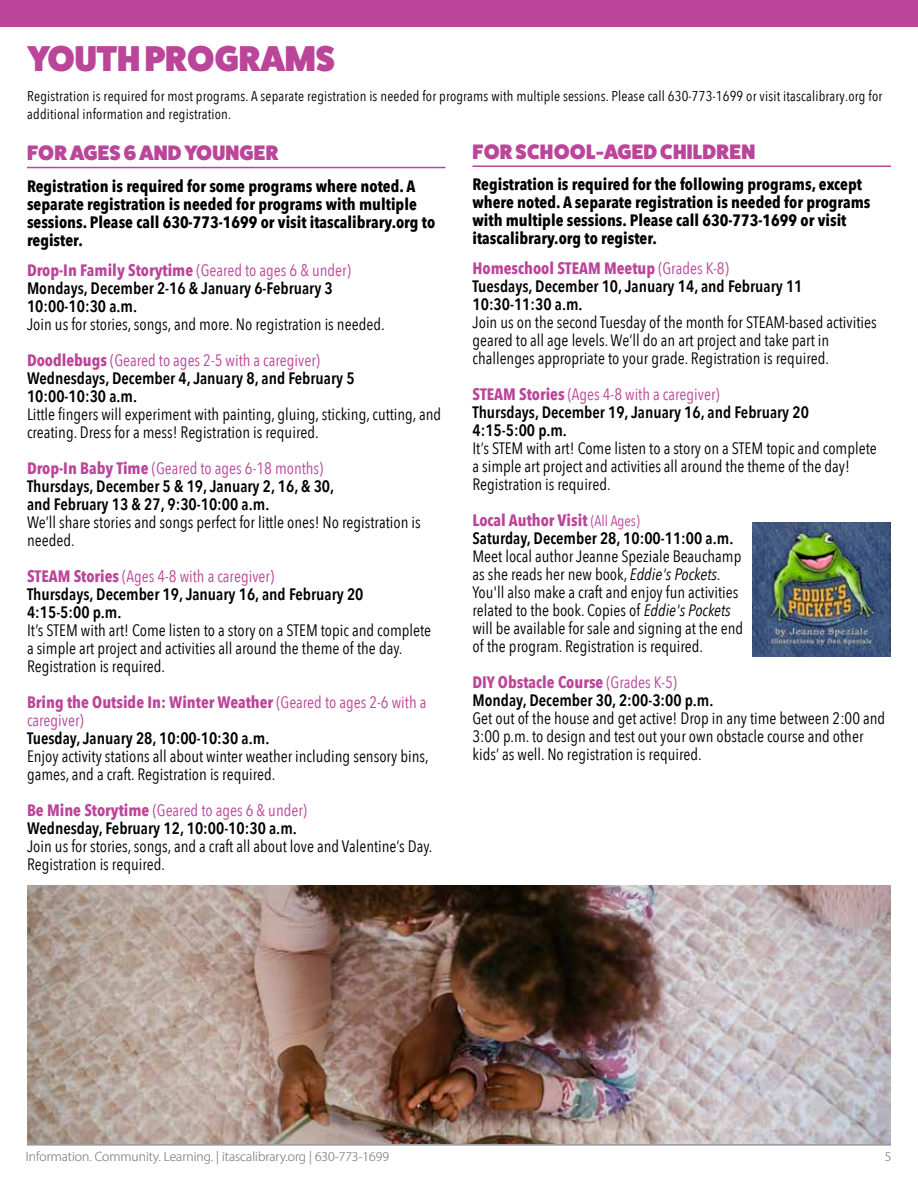
<style>
.page{position:relative;width:918px;height:1188px;background:#fff}
.page>*{position:absolute;margin:0;border:0;box-sizing:border-box;transform-origin:0 0}
.t1{font:800 36px "Fat Frank";color:#bb4599}
.t2{font:800 21px "Fat Frank";letter-spacing:.01em;color:#bb4599}
.t3{font:16.5px/18px "Avenir Next Condensed";color:#000}
.t4{font:600 16.5px/18px "Avenir Next Condensed";color:#000}
.t5{font:700 16.5px/18px "Avenir Next Condensed";color:#000}
.t6{font:700 16.5px/18px "Avenir Next Condensed";color:#bb4599}
.t7{font:14.25px/18px "Avenir Next Condensed";letter-spacing:.01em;color:#000}
.t8{font:300 13.5px "Myriad Pro";color:#939598}
.s1{font-weight:700;color:#bb4599}
.s2{font-weight:400;color:#bb4599}
.s3{color:#bb4599}
.s4{font-weight:400}
.s5{font-weight:400;font-size:15px;color:#bb4599}
.s6{font-style:italic}
</style>
<div class="page">
<hr style="left:27px;top:1144px;width:864px;height:1px;background:#939598">
<div style="left:0;top:0;width:918px;height:27px;background:#bb4599"></div>
<hr style="left:27px;top:167px;width:419px;height:1px;background:#bb4599">
<hr style="left:472px;top:165px;width:419px;height:2px;background:#bb4599">
<img style="left:28px;top:886px;width:862px;height:257px">
<img style="left:752px;top:523px;width:139px;height:134px">
<h1 class="t1" style="left:27px;top:38px;width:309px">YOUTH PROGRAMS</h1>
<p class="t7" style="left:27px;top:86px;width:857px">Registration is required for most programs. A separate registration is needed for programs with multiple sessions. Please call 630-773-1699 or visit itascalibrary.org for additional information and registration.</p>
<p class="t2" style="left:27px;top:141px;width:253px">FOR AGES 6 AND YOUNGER</p>
<p class="t5" style="left:27px;top:177px;width:410px">Registration is required for some programs where noted. A separate registration is needed for programs with multiple sessions. Please call 630-773-1699 or visit itascalibrary.org to register.</p>
<p class="t4" style="left:27px;top:260px;width:325px"><span class="s1">Drop-In Family Storytime</span> <span class="s2">(Geared to ages 6 &amp; under)<br></span>Mondays, December 2-16 &amp; January 6-February 3<br>10:00-10:30 a.m.</p>
<p class="t3" style="left:27px;top:305px;width:359px;line-height:36px">Join us for stories, songs, and more. No registration is needed.<br><span class="s1">Doodlebugs</span> <span class="s3">(Geared to ages 2-5 with a caregiver)</span></p>
<p class="t4" style="left:27px;top:368px;width:329px">Wednesdays, December 4, January 8, and February 5<br>10:00-10:30 a.m.</p>
<p class="t3" style="left:27px;top:404px;width:416px">Little fingers will experiment with painting, gluing, sticking, cutting, and creating. Dress for a mess! Registration is required.</p>
<p class="t4" style="left:27px;top:458px;width:309px"><span class="s1">Drop-In Baby Time</span> <span class="s2">(Geared to ages 6-18 months)<br></span>Thursdays, December 5 &amp; 19, January 2, 16, &amp; 30, and February 13 &amp; 27, 9:30-10:00 a.m.</p>
<p class="t3" style="left:27px;top:512px;width:395px">We’ll share stories and songs perfect for little ones! No registration is needed.</p>
<p class="t4" style="left:27px;top:566px;width:338px"><span class="s1">STEAM Stories</span> <span class="s2">(Ages 4-8 with a caregiver)<br></span>Thursdays, December 19, January 16, and February 20<br>4:15-5:00 p.m.</p>
<p class="t3" style="left:27px;top:620px;width:406px">It’s STEM with art! Come listen to a story on a STEM topic and complete a simple art project and activities all around the theme of the day.<br>Registration is required.</p>
<p class="t6" style="left:27px;top:693px;width:401px">Bring the Outside In: Winter Weather <span class="s4">(Geared to ages 2-6 with a caregiver)</span></p>
<p class="t4" style="left:27px;top:728px;width:244px">Tuesday, January 28, 10:00-10:30 a.m.</p>
<p class="t3" style="left:27px;top:746px;width:403px">Enjoy activity stations all about winter weather including sensory bins, games, and a craft. Registration is required.</p>
<p class="t4" style="left:27px;top:800px;width:282px"><span class="s1">Be Mine Storytime</span> <span class="s2">(Geared to ages 6 &amp; under)<br></span>Wednesday, February 12, 10:00-10:30 a.m.</p>
<p class="t3" style="left:27px;top:836px;width:407px">Join us for stories, songs, and a craft all about love and Valentine’s Day.<br>Registration is required.</p>
<p class="t2" style="left:473px;top:140px;width:284px">FOR SCHOOL-AGED CHILDREN</p>
<p class="t5" style="left:472px;top:175px;width:400px">Registration is required for the following programs, except where noted. A separate registration is needed for programs with multiple sessions. Please call 630-773-1699 or visit itascalibrary.org to register.</p>
<p class="t4" style="left:472px;top:259px;width:332px"><span class="s1">Homeschool STEAM Meetup</span> <span class="s2">(Grades K-8)<br></span>Tuesdays, December 10, January 14, and February 11<br>10:30-11:30 a.m.</p>
<p class="t3" style="left:472px;top:313px;width:406px">Join us on the second Tuesday of the month for STEAM-based activities geared to all age levels. We’ll do an art project and take part in challenges appropriate to your grade. Registration is required.</p>
<p class="t4" style="left:472px;top:385px;width:338px"><span class="s1">STEAM Stories</span> <span class="s2">(Ages 4-8 with a caregiver)<br></span>Thursdays, December 19, January 16, and February 20<br>4:15-5:00 p.m.</p>
<p class="t3" style="left:472px;top:439px;width:406px">It’s STEM with art! Come listen to a story on a STEM topic and complete a simple art project and activities all around the theme of the day!<br>Registration is required.</p>
<p class="t4" style="left:472px;top:511px;width:262px"><span class="s1">Local Author Visit</span> <span class="s5">(All Ages)<br></span>Saturday, December 28, 10:00-11:00 a.m.</p>
<p class="t3" style="left:472px;top:547px;width:272px">Meet local author Jeanne Speziale Beauchamp as she reads her new book, <span class="s6">Eddie's Pockets</span>.<br>You'll also make a craft and enjoy fun activities related to the book. Copies of <span class="s6">Eddie's Pockets </span>will be available for sale and signing at the end of the program. Registration is required.</p>
<p class="t4" style="left:472px;top:673px;width:243px"><span class="s1">DIY Obstacle Course</span> <span class="s2">(Grades K-5)<br></span>Monday, December 30, 2:00-3:00 p.m.</p>
<p class="t3" style="left:472px;top:709px;width:414px">Get out of the house and get active! Drop in any time between 2:00 and<br>3:00 p.m. to design and test out your own obstacle course and other kids’ as well. No registration is required.</p>
<p class="t8" style="left:26px;top:1148px;width:365px">Information. Community. Learning. | itascalibrary.org | 630-773-1699</p>
<p class="t8" style="left:885px;top:1148px;width:8px">5</p>
</div>
